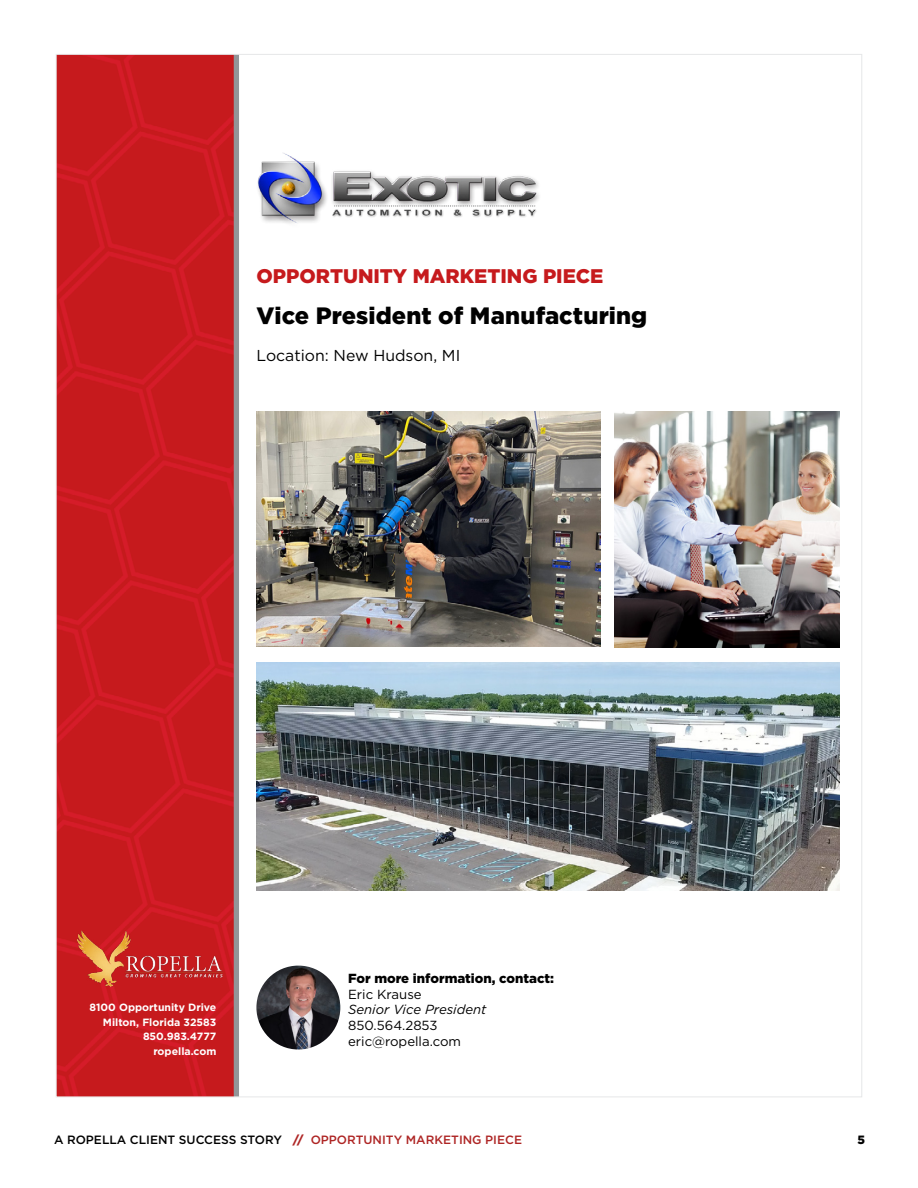
<style>
.page{position:relative;width:918px;height:1188px;background:#fff}
.page>*{position:absolute;margin:0;border:0;box-sizing:border-box;transform-origin:0 0}
.t1{font:900 23.7px "Gotham";letter-spacing:.005em;color:#000}
.t2{font:900 19.8px "Gotham";color:#c61a1d}
.t3{font:15.75px "Gotham";color:#000}
.t4{font:13.2px/15.8px "Gotham";color:#000}
.t5{font:900 13.2px "Gotham";color:#000}
.t6{font:italic 13.2px "Gotham";color:#000}
.t7{font:500 12px "Gotham";color:#000}
.t8{font:900 12px "Gotham";color:#000}
.t9{font:700 10.5px/14.5px "Gotham";color:#fff;text-align:right}
.s1{font-weight:900;color:#ae2524}
.s2{color:#ae2524}
</style>
<div class="page">
<img style="left:256px;top:663px;width:583px;height:228px">
<img style="left:257px;top:153px;width:282px;height:71px">
<img style="left:614px;top:412px;width:225px;height:235px">
<img style="left:256px;top:412px;width:345px;height:235px">
<img style="left:58px;top:56px;width:176px;height:1039px">
<img style="left:77px;top:930px;width:146px;height:57px">
<div style="left:234px;top:54px;width:5px;height:1043px;background:#939598"></div>
<img style="left:256px;top:966px;width:84px;height:84px;border-radius:42px">
<h2 class="t2" style="left:256px;top:263px;width:349px">OPPORTUNITY MARKETING PIECE</h2>
<h1 class="t1" style="left:256px;top:299px;width:392px">Vice President of Manufacturing</h1>
<h3 class="t3" style="left:256px;top:345px;width:205px">Location: New Hudson, MI</h3>
<p class="t9" style="left:89px;top:1000px;width:128px">8100 Opportunity Drive<br>Milton, Florida 32583<br>850.983.4777 ropella.com</p>
<p class="t5" style="left:348px;top:969px;width:208px">For more information, contact:</p>
<p class="t4" style="left:348px;top:986px;width:75px">Eric Krause</p>
<p class="t6" style="left:348px;top:1001px;width:140px">Senior Vice President</p>
<p class="t4" style="left:348px;top:1017px;width:114px">850.564.2853 eric@ropella.com</p>
<p class="t7" style="left:54px;top:1132px;width:470px">A ROPELLA CLIENT SUCCESS STORY <span class="s1">//</span> <span class="s2">OPPORTUNITY MARKETING PIECE</span></p>
<p class="t8" style="left:858px;top:1131px;width:9px">5</p>
</div>
